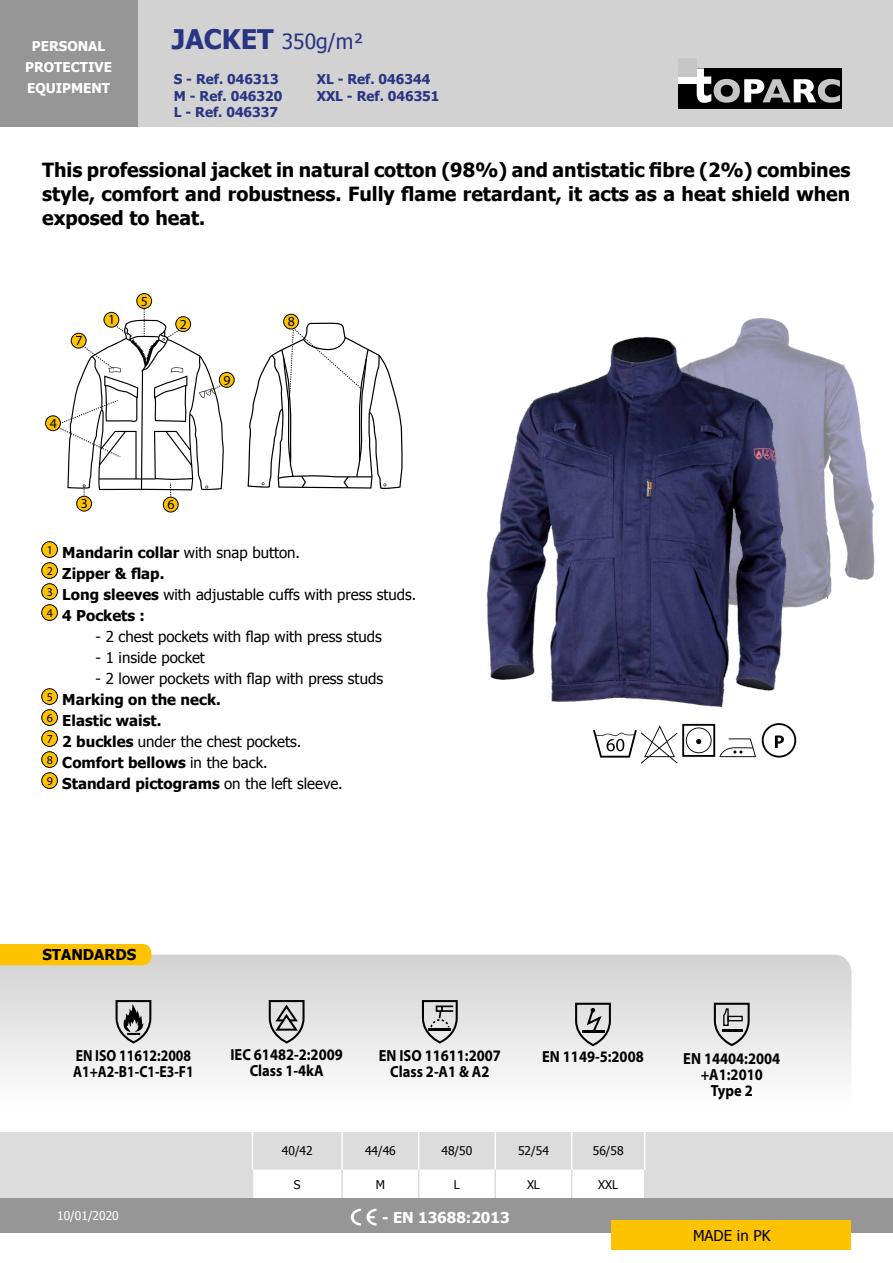
<style>
.page{position:relative;width:893px;height:1263px;background:#fff}
.page>*{position:absolute;margin:0;border:0;box-sizing:border-box;transform-origin:0 0}
.t1{font:21px "Tahoma";color:#283583}
.t2{font:700 19.5px/24px "Tahoma";color:#000;text-align:justify}
.t3{font:700 16.05px/16px "Myriad Pro";color:#000;text-align:center;scale:.9 1}
.t4{font:700 16.05px/16px "Myriad Pro";color:#000;scale:.85 1}
.t5{font:15px/21px "Tahoma";color:#000}
.t6{font:700 15px "Tahoma";color:#fff}
.t7{font:700 15px "Tahoma";color:#000}
.t8{font:13.8px "Myriad Pro";color:#000}
.t9{font:700 13.5px/16.2px "Tahoma";color:#283583}
.t10{font:700 13.5px/21px "Tahoma";color:#fff;text-align:center}
.t11{font:12px "Tahoma";color:#000}
.t12{font:12px "Tahoma";color:#fff}
.s1{font-weight:700;font-size:27px}
.s2{font-weight:700}
</style>
<div class="page">
<div style="left:0;top:1132px;width:893px;height:75px;background:#dcdcdc"></div>
<div style="left:253px;top:1169px;width:391px;height:29px;background:#fff"></div>
<hr style="left:252px;top:1132px;width:1px;height:37px;background:#fff">
<hr style="left:341px;top:1169px;width:2px;height:31px;background:#dcdcdc">
<hr style="left:418px;top:1169px;width:1px;height:31px;background:#dcdcdc">
<hr style="left:494px;top:1169px;width:2px;height:31px;background:#dcdcdc">
<hr style="left:571px;top:1169px;width:1px;height:31px;background:#dcdcdc">
<hr style="left:341px;top:1132px;width:2px;height:37px;background:#fff">
<hr style="left:418px;top:1132px;width:1px;height:37px;background:#fff">
<hr style="left:494px;top:1132px;width:2px;height:37px;background:#fff">
<hr style="left:571px;top:1132px;width:1px;height:37px;background:#fff">
<hr style="left:644px;top:1132px;width:1px;height:37px;background:#fff">
<div style="left:137px;top:0;width:756px;height:127px;background:#d2d2d2"></div>
<div style="left:0;top:1198px;width:893px;height:34px;background:#969696"></div>
<div style="left:0;top:0;width:137px;height:127px;background:#969696"></div>
<div style="left:611px;top:1220px;width:239px;height:30px;background:#fdc300"></div>
<img style="left:742px;top:317px;width:133px;height:291px">
<svg style="left:0;top:954px;width:851px;height:121px"></svg>
<div style="left:0;top:944px;width:151px;height:21px;background:#fdc300"></div>
<img style="left:486px;top:325px;width:307px;height:383px">
<svg style="left:762px;top:723px;width:34px;height:34px"></svg>
<svg style="left:593px;top:724px;width:163px;height:39px"></svg>
<div style="left:678px;top:68px;width:164px;height:40px;background:#000"></div>
<svg style="left:697px;top:68px;width:143px;height:35px"></svg>
<div style="left:678px;top:65px;width:19px;height:19px;background:#fff"></div>
<div style="left:678px;top:58px;width:19px;height:19px;background:#c6c6c6"></div>
<div style="left:42px;top:542px;width:15px;height:15px;background:#fdc300;border-radius:50%"></div>
<div style="left:42px;top:541px;width:16px;height:17px;border:1px solid #000;border-radius:50%"></div>
<div style="left:42px;top:563px;width:15px;height:15px;background:#fdc300;border-radius:50%"></div>
<div style="left:42px;top:562px;width:16px;height:17px;border:1px solid #000;border-radius:50%"></div>
<div style="left:42px;top:584px;width:15px;height:15px;background:#fdc300;border-radius:50%"></div>
<div style="left:42px;top:583px;width:16px;height:17px;border:1px solid #000;border-radius:50%"></div>
<div style="left:42px;top:605px;width:15px;height:15px;background:#fdc300;border-radius:50%"></div>
<div style="left:42px;top:604px;width:16px;height:17px;border:1px solid #000;border-radius:50%"></div>
<div style="left:42px;top:689px;width:15px;height:15px;background:#fdc300;border-radius:50%"></div>
<div style="left:42px;top:688px;width:16px;height:17px;border:1px solid #000;border-radius:50%"></div>
<div style="left:42px;top:710px;width:15px;height:15px;background:#fdc300;border-radius:50%"></div>
<div style="left:42px;top:709px;width:16px;height:17px;border:1px solid #000;border-radius:50%"></div>
<div style="left:42px;top:731px;width:15px;height:15px;background:#fdc300;border-radius:50%"></div>
<div style="left:42px;top:730px;width:16px;height:17px;border:1px solid #000;border-radius:50%"></div>
<div style="left:42px;top:752px;width:15px;height:15px;background:#fdc300;border-radius:50%"></div>
<div style="left:42px;top:751px;width:16px;height:17px;border:1px solid #000;border-radius:50%"></div>
<div style="left:42px;top:773px;width:15px;height:15px;background:#fdc300;border-radius:50%"></div>
<div style="left:42px;top:772px;width:16px;height:17px;border:1px solid #000;border-radius:50%"></div>
<div style="left:137px;top:294px;width:15px;height:14px;background:#fdc300;border-radius:50%"></div>
<div style="left:136px;top:293px;width:16px;height:16px;border:1px solid #000;border-radius:50%"></div>
<div style="left:219px;top:372px;width:15px;height:15px;background:#fdc300;border-radius:50%"></div>
<div style="left:219px;top:372px;width:15px;height:16px;border:1px solid #000;border-radius:50%"></div>
<div style="left:163px;top:497px;width:15px;height:15px;background:#fdc300;border-radius:50%"></div>
<div style="left:163px;top:497px;width:15px;height:15px;border:1px solid #000;border-radius:50%"></div>
<div style="left:77px;top:496px;width:15px;height:15px;background:#fdc300;border-radius:50%"></div>
<div style="left:76px;top:496px;width:16px;height:15px;border:1px solid #000;border-radius:50%"></div>
<div style="left:46px;top:416px;width:14px;height:15px;background:#fdc300;border-radius:50%"></div>
<div style="left:45px;top:415px;width:16px;height:16px;border:1px solid #000;border-radius:50%"></div>
<svg style="left:59px;top:307px;width:165px;height:191px"></svg>
<div style="left:284px;top:314px;width:14px;height:15px;background:#fdc300;border-radius:50%"></div>
<div style="left:283px;top:314px;width:16px;height:15px;border:1px solid #000;border-radius:50%"></div>
<svg style="left:248px;top:323px;width:155px;height:166px"></svg>
<svg style="left:421px;top:999px;width:38px;height:45px;background:#aaa"></svg>
<svg style="left:115px;top:999px;width:37px;height:45px;background:#9a9a9a"></svg>
<svg style="left:713px;top:1002px;width:38px;height:45px;background:#b5b4b4"></svg>
<div style="left:727px;top:1016px;width:16px;height:5px;border:1px solid #000"></div>
<hr style="left:722px;top:1029px;width:21px;height:2px;background:#000">
<svg style="left:268px;top:999px;width:38px;height:45px;background:#a7a6a7"></svg>
<svg style="left:574px;top:1002px;width:38px;height:45px;background:#acacac"></svg>
<svg style="left:351px;top:1208px;width:26px;height:17px"></svg>
<p class="t10" style="left:25px;top:35px;width:88px">PERSONAL<br>PROTECTIVE<br>EQUIPMENT</p>
<h1 class="t1" style="left:172px;top:27px;width:193px"><span class="s1">JACKET</span> 350g/m²</h1>
<p class="t9" style="left:174px;top:71px;width:110px">S - Ref. 046313<br>M - Ref. 046320<br>L - Ref. 046337</p>
<p class="t9" style="left:317px;top:71px;width:124px">XL - Ref. 046344<br>XXL - Ref. 046351</p>
<h2 class="t2" style="left:42px;top:156px;width:810px">This professional jacket in natural cotton (98%) and antistatic fibre (2%) combines style, comfort and robustness. Fully flame retardant, it acts as a heat shield when exposed to heat.</h2>
<p class="t8" style="left:75px;top:332px;width:9px">7</p>
<p class="t8" style="left:108px;top:311px;width:9px">1</p>
<p class="t8" style="left:141px;top:292px;width:9px">5</p>
<p class="t8" style="left:180px;top:316px;width:9px">2</p>
<p class="t8" style="left:50px;top:415px;width:9px">4</p>
<p class="t8" style="left:81px;top:495px;width:9px">3</p>
<p class="t8" style="left:167px;top:496px;width:9px">6</p>
<p class="t8" style="left:223px;top:371px;width:9px">9</p>
<p class="t8" style="left:288px;top:313px;width:9px">8</p>
<p class="t5" style="left:47px;top:541px;width:371px"><sup>1</sup> <span class="s2">Mandarin collar</span> with snap button.<br><sup>2</sup> <span class="s2">Zipper &amp; flap.<br></span><sup>3</sup> <span class="s2">Long sleeves</span> with adjustable cuffs with press studs.<br><sup>4</sup> <span class="s2">4 Pockets :</span></p>
<p class="t5" style="left:96px;top:625px;width:288px">- 2 chest pockets with flap with press studs</p>
<p class="t5" style="left:96px;top:646px;width:111px">- 1 inside pocket</p>
<p class="t5" style="left:47px;top:667px;width:338px;text-indent:49px">- 2 lower pockets with flap with press studs<br><sup>5</sup> <span class="s2">Marking on the neck.<br></span><sup>6</sup> <span class="s2">Elastic waist.<br></span><sup>7</sup> <span class="s2">2 buckles</span> under the chest pockets.<br><sup>8</sup> <span class="s2">Comfort bellows</span> in the back.<br><sup>9</sup> <span class="s2">Standard pictograms</span> on the left sleeve.</p>
<p class="t7" style="left:42px;top:944px;width:95px">STANDARDS</p>
<p class="t3" style="left:230px;top:1046px;width:126px">IEC 61482-2:2009<br>Class 1-4kA</p>
<p class="t3" style="left:542px;top:1048px;width:114px">EN 1149-5:2008</p>
<p class="t3" style="left:683px;top:1050px;width:109px">EN 14404:2004 +A1:2010<br>Type 2</p>
<p class="t4" style="left:73px;top:1047px;width:143px">EN ISO 11612:2008<br>A1+A2-B1-C1-E3-F1</p>
<p class="t3" style="left:379px;top:1047px;width:137px">EN ISO 11611:2007<br>Class 2-A1 &amp; A2</p>
<p class="t12" style="left:57px;top:1207px;width:63px">10/01/2020</p>
<p class="t11" style="left:282px;top:1143px;width:32px">40/42</p>
<p class="t11" style="left:365px;top:1143px;width:32px">44/46</p>
<p class="t11" style="left:442px;top:1143px;width:32px">48/50</p>
<p class="t11" style="left:518px;top:1143px;width:32px">52/54</p>
<p class="t11" style="left:593px;top:1143px;width:32px">56/58</p>
<p class="t11" style="left:294px;top:1177px;width:8px">S</p>
<p class="t11" style="left:376px;top:1177px;width:11px">M</p>
<p class="t11" style="left:454px;top:1177px;width:7px">L</p>
<p class="t11" style="left:527px;top:1177px;width:14px">XL</p>
<p class="t11" style="left:598px;top:1177px;width:21px">XXL</p>
<p class="t6" style="left:382px;top:1207px;width:129px">- EN 13688:2013</p>
<p class="t5" style="left:693px;top:1224px;width:79px">MADE in PK</p>
</div>
